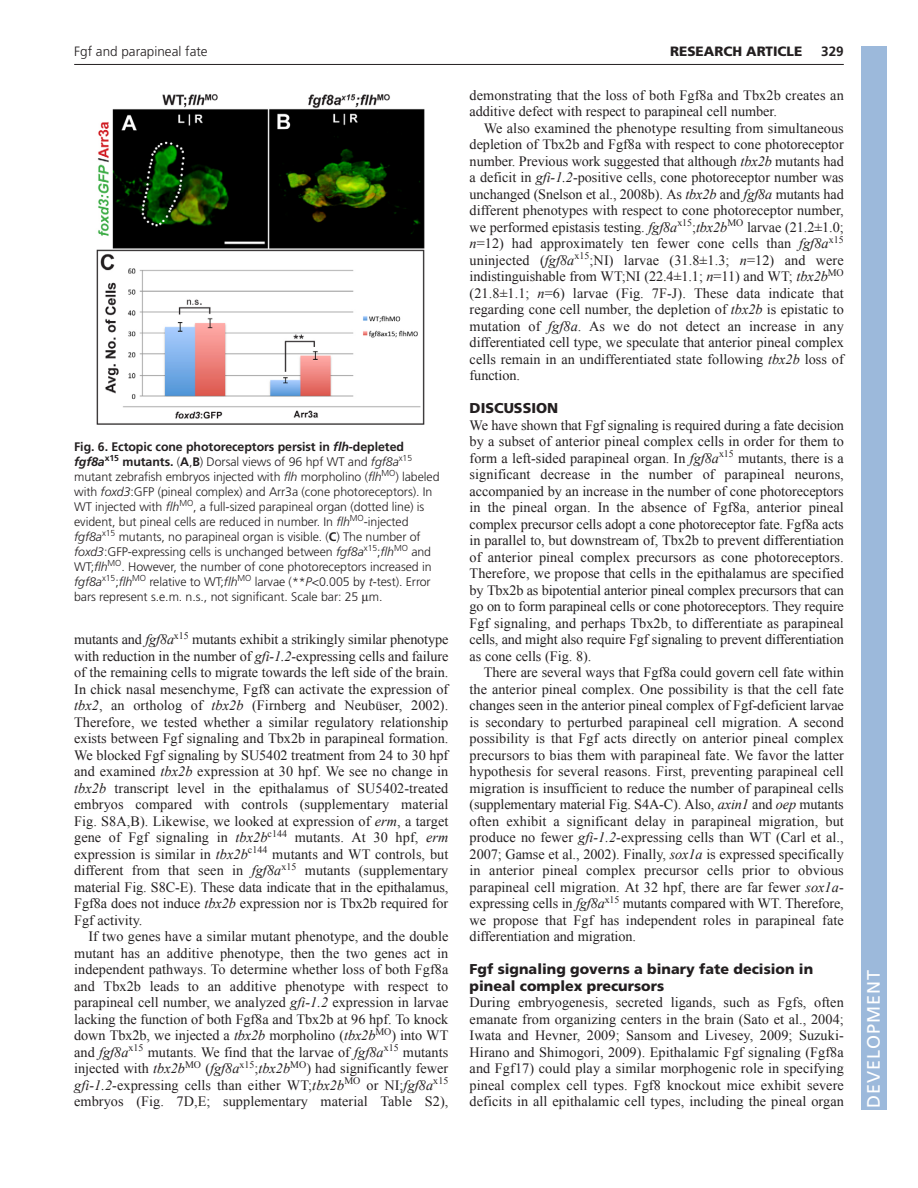
<style>
.page{position:relative;width:918px;height:1188px;background:#fff}
.page>*{position:absolute;margin:0;border:0;box-sizing:border-box;transform-origin:0 0}
.t1{font:18px "Frutiger LT Std";letter-spacing:.055em;color:#fff}
.t2{font:14.25px/16.5px "Times New Roman";letter-spacing:.005em;color:#231f20;text-align:justify}
.t3{font:900 14.25px/16.5px "Frutiger LT Std";color:#231f20}
.t4{font:300 13.5px "Frutiger";color:#231f20}
.t5{font:900 13.5px "Frutiger LT Std";color:#231f20}
.t6{font:700 13.5px "Frutiger LT Std";color:#231f20}
.t7{font:300 12.3px/15px "Frutiger";letter-spacing:-.005em;color:#231f20}
.s1{font-weight:700}
.s2{font-weight:700;font-style:italic}
.s3{font-style:italic}
</style>
<div class="page">
<hr style="left:74px;top:64px;width:770px;height:1px;background:#231f20">
<img style="left:96px;top:94px;width:329px;height:331px">
<div style="left:861px;top:46px;width:25px;height:1064px;background:#9cb9db"></div>
<p class="t4" style="left:74px;top:46px;width:135px">Fgf and parapineal fate</p>
<p class="t5" style="left:670px;top:45px;width:134px">RESEARCH ARTICLE</p>
<p class="t6" style="left:821px;top:45px;width:24px">329</p>
<p class="t7" style="left:74px;top:440px;width:367px"><span class="s1">Fig. 6. Ectopic cone photoreceptors persist in</span> <span class="s2">flh</span><span class="s1">-depleted </span><span class="s2">fgf8a</span><sup>x15</sup> <span class="s1">mutants.</span> (<span class="s1">A</span>,<span class="s1">B</span>) Dorsal views of 96 hpf WT and <span class="s3">fgf8a</span><sup>x15 </sup>mutant zebrafish embryos injected with <span class="s3">flh</span> morpholino (<span class="s3">flh</span><sup>MO</sup>) labeled with <span class="s3">foxd3</span>:GFP (pineal complex) and Arr3a (cone photoreceptors). In WT injected with <span class="s3">flh</span><sup>MO</sup>, a full-sized parapineal organ (dotted line) is evident, but pineal cells are reduced in number. In <span class="s3">flh</span><sup>MO</sup>-injected <span class="s3">fgf8a</span><sup>x15</sup> mutants, no parapineal organ is visible. (<span class="s1">C</span>) The number of <span class="s3">foxd3</span>:GFP-expressing cells is unchanged between <span class="s3">fgf8a</span><sup>x15</sup>;<span class="s3">flh</span><sup>MO</sup> and WT;<span class="s3">flh</span><sup>MO</sup>. However, the number of cone photoreceptors increased in <span class="s3">fgf8a</span><sup>x15</sup>;<span class="s3">flh</span><sup>MO</sup> relative to WT;<span class="s3">flh</span><sup>MO</sup> larvae (**<span class="s3">P</span>&lt;0.005 by <span class="s3">t</span>-test). Error bars represent s.e.m. n.s., not significant. Scale bar: 25 m.</p>
<p class="t2" style="left:74px;top:631px;width:376px">mutants and <span class="s3">fgf8a</span><sup>x15</sup> mutants exhibit a strikingly similar phenotype with reduction in the number of <span class="s3">gfi-1.2</span>-expressing cells and failure of the remaining cells to migrate towards the left side of the brain.<br>In chick nasal mesenchyme, Fgf8 can activate the expression of <span class="s3">tbx2</span>, an ortholog of <span class="s3">tbx2b</span> (Firnberg and Neubüser, 2002).<br>Therefore, we tested whether a similar regulatory relationship exists between Fgf signaling and Tbx2b in parapineal formation.<br>We blocked Fgf signaling by SU5402 treatment from 24 to 30 hpf and examined <span class="s3">tbx2b</span> expression at 30 hpf. We see no change in <span class="s3">tbx2b</span> transcript level in the epithalamus of SU5402-treated embryos compared with controls (supplementary material Fig. S8A,B). Likewise, we looked at expression of <span class="s3">erm</span>, a target gene of Fgf signaling in <span class="s3">tbx2b</span><sup>c144</sup> mutants. At 30 hpf, <span class="s3">erm </span>expression is similar in <span class="s3">tbx2b</span><sup>c144</sup> mutants and WT controls, but different from that seen in <span class="s3">fgf8a</span><sup>x15</sup> mutants (supplementary material Fig. S8C-E). These data indicate that in the epithalamus, Fgf8a does not induce <span class="s3">tbx2b</span> expression nor is Tbx2b required for Fgf activity.</p>
<p class="t2" style="left:74px;top:928px;width:376px;text-indent:14px">If two genes have a similar mutant phenotype, and the double mutant has an additive phenotype, then the two genes act in independent pathways. To determine whether loss of both Fgf8a and Tbx2b leads to an additive phenotype with respect to parapineal cell number, we analyzed <span class="s3">gfi-1.2</span> expression in larvae lacking the function of both Fgf8a and Tbx2b at 96 hpf. To knock down Tbx2b, we injected a <span class="s3">tbx2b</span> morpholino (<span class="s3">tbx2b</span><sup>MO</sup>) into WT and <span class="s3">fgf8a</span><sup>x15</sup> mutants. We find that the larvae of <span class="s3">fgf8a</span><sup>x15</sup> mutants injected with <span class="s3">tbx2b</span><sup>MO</sup> (<span class="s3">fgf8a</span><sup>x15</sup>;<span class="s3">tbx2b</span><sup>MO</sup>) had significantly fewer <span class="s3">gfi-1.2</span>-expressing cells than either WT;<span class="s3">tbx2b</span><sup>MO</sup> or NI;<span class="s3">fgf8a</span><sup>x15 </sup>embryos (Fig. 7D,E; supplementary material Table S2),</p>
<p class="t2" style="left:470px;top:87px;width:376px">demonstrating that the loss of both Fgf8a and Tbx2b creates an additive defect with respect to parapineal cell number.</p>
<p class="t2" style="left:470px;top:120px;width:376px;text-indent:14px">We also examined the phenotype resulting from simultaneous depletion of Tbx2b and Fgf8a with respect to cone photoreceptor number. Previous work suggested that although <span class="s3">tbx2b</span> mutants had a deficit in <span class="s3">gfi-1.2</span>-positive cells, cone photoreceptor number was unchanged (Snelson et al., 2008b). As <span class="s3">tbx2b</span> and <span class="s3">fgf8a</span> mutants had different phenotypes with respect to cone photoreceptor number, we performed epistasis testing. <span class="s3">fgf8a</span><sup>x15</sup>;<span class="s3">tbx2b</span><sup>MO</sup> larvae (21.2±1.0; <span class="s3">n</span>=12) had approximately ten fewer cone cells than <span class="s3">fgf8a</span><sup>x15 </sup>uninjected (<span class="s3">fgf8a</span><sup>x15</sup>;NI) larvae (31.8±1.3; <span class="s3">n</span>=12) and were indistinguishable from WT;NI (22.4±1.1; <span class="s3">n</span>=11) and WT; <span class="s3">tbx2b</span><sup>MO </sup>(21.8±1.1; <span class="s3">n</span>=6) larvae (Fig. 7F-J). These data indicate that regarding cone cell number, the depletion of <span class="s3">tbx2b</span> is epistatic to mutation of <span class="s3">fgf8a</span>. As we do not detect an increase in any differentiated cell type, we speculate that anterior pineal complex cells remain in an undifferentiated state following <span class="s3">tbx2b</span> loss of function.</p>
<p class="t3" style="left:470px;top:401px;width:90px">DISCUSSION</p>
<p class="t2" style="left:470px;top:417px;width:376px">We have shown that Fgf signaling is required during a fate decision by a subset of anterior pineal complex cells in order for them to form a left-sided parapineal organ. In <span class="s3">fgf8a</span><sup>x15</sup> mutants, there is a significant decrease in the number of parapineal neurons, accompanied by an increase in the number of cone photoreceptors in the pineal organ. In the absence of Fgf8a, anterior pineal complex precursor cells adopt a cone photoreceptor fate. Fgf8a acts in parallel to, but downstream of, Tbx2b to prevent differentiation of anterior pineal complex precursors as cone photoreceptors.<br>Therefore, we propose that cells in the epithalamus are specified by Tbx2b as bipotential anterior pineal complex precursors that can go on to form parapineal cells or cone photoreceptors. They require Fgf signaling, and perhaps Tbx2b, to differentiate as parapineal cells, and might also require Fgf signaling to prevent differentiation as cone cells (Fig. 8).</p>
<p class="t2" style="left:470px;top:664px;width:376px;text-indent:14px">There are several ways that Fgf8a could govern cell fate within the anterior pineal complex. One possibility is that the cell fate changes seen in the anterior pineal complex of Fgf-deficient larvae is secondary to perturbed parapineal cell migration. A second possibility is that Fgf acts directly on anterior pineal complex precursors to bias them with parapineal fate. We favor the latter hypothesis for several reasons. First, preventing parapineal cell migration is insufficient to reduce the number of parapineal cells (supplementary material Fig. S4A-C). Also, <span class="s3">axin1</span> and <span class="s3">oep</span> mutants often exhibit a significant delay in parapineal migration, but produce no fewer <span class="s3">gfi-1.2</span>-expressing cells than WT (Carl et al., 2007; Gamse et al., 2002). Finally, <span class="s3">sox1a</span> is expressed specifically in anterior pineal complex precursor cells prior to obvious parapineal cell migration. At 32 hpf, there are far fewer <span class="s3">sox1a&shy;</span>expressing cells in <span class="s3">fgf8a</span><sup>x15</sup> mutants compared with WT. Therefore, we propose that Fgf has independent roles in parapineal fate differentiation and migration.</p>
<p class="t3" style="left:470px;top:962px;width:345px">Fgf signaling governs a binary fate decision in pineal complex precursors</p>
<p class="t2" style="left:470px;top:994px;width:376px">During embryogenesis, secreted ligands, such as Fgfs, often emanate from organizing centers in the brain (Sato et al., 2004; Iwata and Hevner, 2009; Sansom and Livesey, 2009; Suzuki-Hirano and Shimogori, 2009). Epithalamic Fgf signaling (Fgf8a and Fgf17) could play a similar morphogenic role in specifying pineal complex cell types. Fgf8 knockout mice exhibit severe deficits in all epithalamic cell types, including the pineal organ</p>
<p class="t1" style="left:863px;top:1108px;width:140px;rotate:-90deg">DEVELOPMENT</p>
</div>
